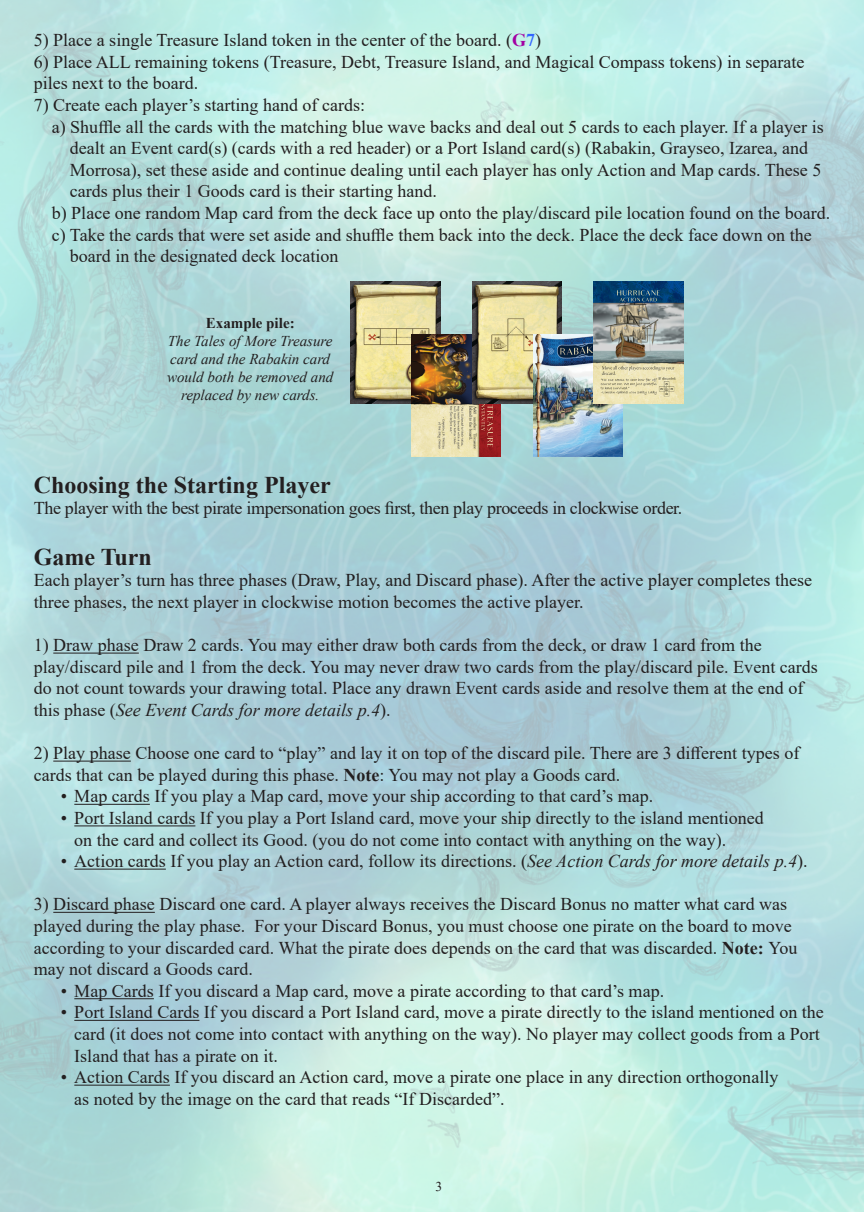
<style>
.page{position:relative;width:864px;height:1212px;background:#fff}
.page>*{position:absolute;margin:0;border:0;box-sizing:border-box;transform-origin:0 0}
.t1{font:700 24px "Times New Roman";color:#231f20}
.t2{font:18px/21.6px "Times New Roman";color:#231f20}
.t3{font:18px "Times New Roman";letter-spacing:-.02em;color:#231f20}
.t4{font:italic 15px/18px "Times New Roman";color:#231f20;text-align:center}
.t5{font:700 15px "Times New Roman";color:#231f20}
.t6{font:13.5px "Times New Roman";color:#231f20}
.s1{font-weight:700;color:#a300a3}
.s2{font-weight:700;color:#36f}
.s3{font-style:italic}
.s4{font-weight:700}
</style>
<div class="page">
<img style="left:0;top:0;width:863px;height:1212px">
<hr style="left:53px;top:653px;width:86px;height:1px;background:#231f20">
<hr style="left:53px;top:761px;width:78px;height:1px;background:#231f20">
<hr style="left:74px;top:804px;width:76px;height:1px;background:#231f20">
<hr style="left:74px;top:825px;width:121px;height:1px;background:#231f20">
<hr style="left:74px;top:869px;width:92px;height:1px;background:#231f20">
<hr style="left:53px;top:912px;width:102px;height:1px;background:#231f20">
<hr style="left:74px;top:998px;width:80px;height:1px;background:#231f20">
<hr style="left:74px;top:1020px;width:125px;height:1px;background:#231f20">
<hr style="left:74px;top:1085px;width:96px;height:1px;background:#231f20">
<img style="left:350px;top:282px;width:90px;height:122px">
<img style="left:411px;top:334px;width:89px;height:122px">
<img style="left:472px;top:282px;width:89px;height:122px">
<img style="left:533px;top:334px;width:89px;height:122px">
<img style="left:593px;top:282px;width:90px;height:122px">
<p class="t2" style="left:34px;top:29px;width:508px">5) Place a single Treasure Island token in the center of the board. (<span class="s1">G</span><span class="s2">7</span>)</p>
<p class="t2" style="left:34px;top:50px;width:772px">6) Place ALL remaining tokens (Treasure, Debt, Treasure Island, and Magical Compass tokens) in separate piles next to the board.</p>
<p class="t2" style="left:34px;top:94px;width:333px">7) Create each player’s starting hand of cards:</p>
<p class="t2" style="left:52px;top:115px;width:773px">a) Shuffle all the cards with the matching blue wave backs and deal out 5 cards to each player. If a player is</p>
<p class="t2" style="left:70px;top:137px;width:739px">dealt an Event card(s) (cards with a red header) or a Port Island card(s) (Rabakin, Grayseo, Izarea, and</p>
<p class="t2" style="left:70px;top:158px;width:752px">Morrosa), set these aside and continue dealing until each player has only Action and Map cards. These 5</p>
<p class="t2" style="left:70px;top:180px;width:368px">cards plus their 1 Goods card is their starting hand.</p>
<p class="t2" style="left:52px;top:202px;width:779px">b) Place one random Map card from the deck face up onto the play/discard pile location found on the board.</p>
<p class="t2" style="left:52px;top:223px;width:761px">c) Take the cards that were set aside and shuffle them back into the deck. Place the deck face down on the</p>
<p class="t2" style="left:70px;top:245px;width:270px">board in the designated deck location</p>
<p class="t5" style="left:206px;top:312px;width:90px">Example pile:</p>
<p class="t4" style="left:167px;top:332px;width:168px">The Tales of More Treasure card and the Rabakin card would both be removed and replaced by new cards.</p>
<p class="t1" style="left:34px;top:467px;width:298px">Choosing the Starting Player</p>
<p class="t3" style="left:34px;top:496px;width:650px">The player with the best pirate impersonation goes first, then play proceeds in clockwise order.</p>
<p class="t1" style="left:34px;top:539px;width:120px">Game Turn</p>
<p class="t2" style="left:34px;top:569px;width:779px">Each player’s turn has three phases (Draw, Play, and Discard phase). After the active player completes these three phases, the next player in clockwise motion becomes the active player.</p>
<p class="t2" style="left:34px;top:634px;width:729px">1) Draw phase Draw 2 cards. You may either draw both cards from the deck, or draw 1 card from the</p>
<p class="t2" style="left:34px;top:655px;width:785px">play/discard pile and 1 from the deck. You may never draw two cards from the play/discard pile. Event cards do not count towards your drawing total. Place any drawn Event cards aside and resolve them at the end of this phase (<span class="s3">See Event Cards for more details p.4</span>).</p>
<p class="t2" style="left:34px;top:742px;width:766px">2) Play phase Choose one card to “play” and lay it on top of the discard pile. There are 3 different types of</p>
<p class="t2" style="left:34px;top:763px;width:587px">cards that can be played during this phase. <span class="s4">Note</span>: You may not play a Goods card.</p>
<p class="t2" style="left:61px;top:785px;width:593px">• Map cards If you play a Map card, move your ship according to that card’s map.</p>
<p class="t2" style="left:61px;top:806px;width:704px">• Port Island cards If you play a Port Island card, move your ship directly to the island mentioned</p>
<p class="t2" style="left:74px;top:828px;width:653px">on the card and collect its Good. (you do not come into contact with anything on the way).</p>
<p class="t2" style="left:61px;top:850px;width:748px">• Action cards If you play an Action card, follow its directions. (<span class="s3">See Action Cards for more details p.4</span>).</p>
<p class="t2" style="left:34px;top:893px;width:759px">3) Discard phase Discard one card. A player always receives the Discard Bonus no matter what card was played during the play phase. For your Discard Bonus, you must choose one pirate on the board to move</p>
<p class="t2" style="left:34px;top:936px;width:765px">according to your discarded card. What the pirate does depends on the card that was discarded. <span class="s4">Note:</span> You may not discard a Goods card.</p>
<p class="t2" style="left:61px;top:979px;width:604px">• Map Cards If you discard a Map card, move a pirate according to that card’s map.</p>
<p class="t2" style="left:61px;top:1001px;width:764px">• Port Island Cards If you discard a Port Island card, move a pirate directly to the island mentioned on the</p>
<p class="t2" style="left:74px;top:1022px;width:746px">card (it does not come into contact with anything on the way). No player may collect goods from a Port</p>
<p class="t2" style="left:74px;top:1044px;width:205px">Island that has a pirate on it.</p>
<p class="t2" style="left:61px;top:1066px;width:718px">• Action Cards If you discard an Action card, move a pirate one place in any direction orthogonally</p>
<p class="t2" style="left:74px;top:1087px;width:431px">as noted by the image on the card that reads “If Discarded”.</p>
<p class="t6" style="left:435px;top:1176px;width:8px">3</p>
</div>
